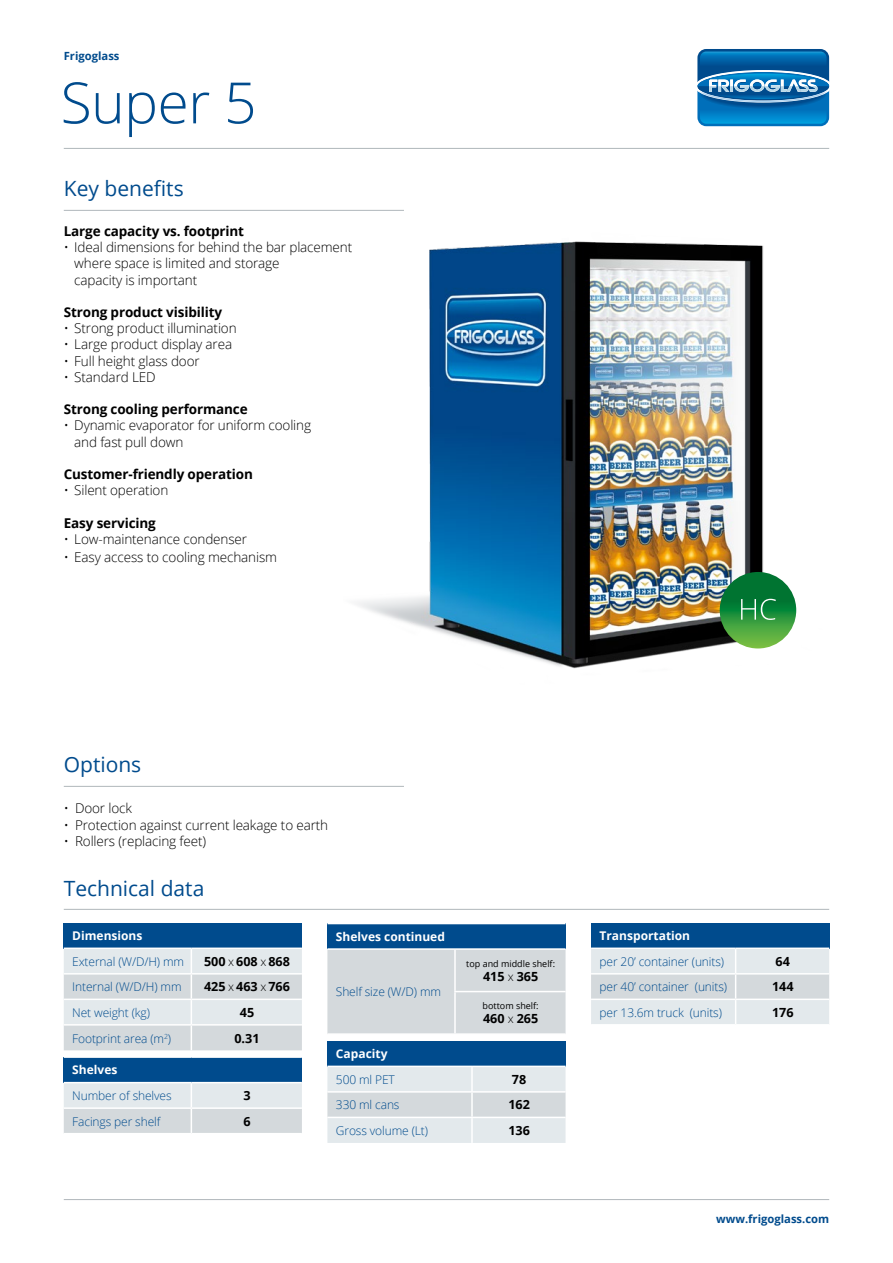
<style>
.page{position:relative;width:893px;height:1263px;background:#fff}
.page>*{position:absolute;margin:0;border:0;box-sizing:border-box;transform-origin:0 0}
.t1{font:300 57px "Open Sans";letter-spacing:-.01em;color:#004b8d}
.t2{font:21px "Open Sans";color:#004b8d}
.t3{font:300 13.5px/16.2px "Open Sans";letter-spacing:-.01em;color:#000}
.t4{font:700 13.5px "Open Sans";letter-spacing:-.01em;color:#000}
.t5{font:700 12.6px "Open Sans";color:#000}
.t6{font:300 12px "Open Sans";letter-spacing:-.01em;color:#004b8d}
.t7{font:700 12px "Open Sans";color:#fff}
.t8{font:700 11.25px "Open Sans";color:#004b8d}
.t9{font:9px "Open Sans";color:#000}
.s1{font-weight:300;font-size:12px}
</style>
<div class="page">
<hr style="left:64px;top:148px;width:765px;height:1px;background:#b0b7bb">
<hr style="left:64px;top:1199px;width:765px;height:1px;background:#b0b7bb">
<svg style="left:695px;top:47px;width:136px;height:81px"></svg>
<svg style="left:695px;top:49px;width:136px;height:77px;background:#2780ba"></svg>
<img style="left:343px;top:209px;width:454px;height:460px">
<svg style="left:720px;top:572px;width:76px;height:76px;background:#258e39"></svg>
<svg style="left:741px;top:599px;width:35px;height:21px"></svg>
<hr style="left:64px;top:909px;width:765px;height:1px;background:#b0b7bb">
<hr style="left:64px;top:210px;width:340px;height:1px;background:#b0b7bb">
<hr style="left:64px;top:786px;width:340px;height:1px;background:#b0b7bb">
<div style="left:64px;top:923px;width:238px;height:25px;background:#004b8d"></div>
<hr style="left:64px;top:947px;width:127px;height:2px;background:#fff">
<hr style="left:191px;top:947px;width:111px;height:2px;background:#fff">
<svg style="left:64px;top:948px;width:238px;height:102px;background:#dde2e5"></svg>
<div style="left:64px;top:1057px;width:238px;height:25px;background:#004b8d"></div>
<hr style="left:64px;top:1056px;width:127px;height:2px;background:#fff">
<hr style="left:191px;top:1056px;width:111px;height:2px;background:#fff">
<svg style="left:64px;top:1082px;width:238px;height:51px;background:#dde2e5"></svg>
<div style="left:327px;top:923px;width:239px;height:26px;background:#004b8d"></div>
<div style="left:327px;top:950px;width:239px;height:83px;background:#d4d9dc"></div>
<hr style="left:327px;top:923px;width:128px;height:1px;background:#fff">
<hr style="left:455px;top:923px;width:111px;height:1px;background:#fff">
<hr style="left:327px;top:948px;width:128px;height:2px;background:#fff">
<hr style="left:455px;top:948px;width:111px;height:2px;background:#fff">
<hr style="left:454px;top:950px;width:2px;height:41px;background:#fff">
<hr style="left:454px;top:991px;width:112px;height:1px;background:#fff">
<hr style="left:454px;top:992px;width:2px;height:41px;background:#fff">
<div style="left:327px;top:1041px;width:239px;height:25px;background:#004b8d"></div>
<svg style="left:327px;top:1067px;width:239px;height:76px;background:#dee4e7"></svg>
<hr style="left:327px;top:1065px;width:145px;height:2px;background:#fff">
<hr style="left:472px;top:1065px;width:94px;height:2px;background:#fff">
<hr style="left:471px;top:1067px;width:2px;height:24px;background:#fff">
<hr style="left:327px;top:1091px;width:145px;height:2px;background:#fff">
<hr style="left:472px;top:1091px;width:94px;height:2px;background:#fff">
<hr style="left:471px;top:1093px;width:2px;height:24px;background:#fff">
<hr style="left:327px;top:1117px;width:145px;height:1px;background:#fff">
<hr style="left:472px;top:1117px;width:94px;height:1px;background:#fff">
<hr style="left:471px;top:1118px;width:2px;height:25px;background:#fff">
<div style="left:591px;top:923px;width:238px;height:25px;background:#004b8d"></div>
<hr style="left:591px;top:947px;width:145px;height:2px;background:#fff">
<hr style="left:736px;top:947px;width:93px;height:2px;background:#fff">
<svg style="left:591px;top:948px;width:238px;height:76px;background:#dfe5e8"></svg>
<p class="t8" style="left:64px;top:48px;width:57px">Frigoglass</p>
<h1 class="t1" style="left:61px;top:64px;width:198px">Super 5</h1>
<h2 class="t2" style="left:64px;top:174px;width:121px">Key benefits</h2>
<p class="t4" style="left:64px;top:221px;width:182px">Large capacity vs. footprint</p>
<p class="t3" style="left:74px;top:239px;width:279px;text-indent:-11px">• Ideal dimensions for behind the bar placement where space is limited and storage<br>capacity is important</p>
<p class="t4" style="left:64px;top:302px;width:160px">Strong product visibility</p>
<p class="t3" style="left:64px;top:320px;width:174px">• Strong product illumination</p>
<p class="t3" style="left:64px;top:336px;width:170px">• Large product display area</p>
<p class="t3" style="left:64px;top:352px;width:137px">• Full height glass door</p>
<p class="t3" style="left:64px;top:368px;width:93px">• Standard LED</p>
<p class="t4" style="left:64px;top:400px;width:185px">Strong cooling performance</p>
<p class="t3" style="left:74px;top:417px;width:238px;text-indent:-11px">• Dynamic evaporator for uniform cooling and fast pull down</p>
<p class="t4" style="left:64px;top:464px;width:191px">Customer-friendly operation</p>
<p class="t3" style="left:64px;top:482px;width:106px">• Silent operation</p>
<p class="t4" style="left:64px;top:513px;width:94px">Easy servicing</p>
<p class="t3" style="left:64px;top:530px;width:185px">• Low-maintenance condenser</p>
<p class="t3" style="left:64px;top:548px;width:215px">• Easy access to cooling mechanism</p>
<h2 class="t2" style="left:64px;top:750px;width:79px">Options</h2>
<p class="t3" style="left:64px;top:800px;width:70px">• Door lock</p>
<p class="t3" style="left:64px;top:816px;width:266px">• Protection against current leakage to earth</p>
<p class="t3" style="left:64px;top:832px;width:144px">• Rollers (replacing feet)</p>
<h2 class="t2" style="left:64px;top:874px;width:142px">Technical data</h2>
<p class="t7" style="left:72px;top:927px;width:72px">Dimensions</p>
<p class="t6" style="left:72px;top:953px;width:113px">External (W/D/H) mm</p>
<p class="t5" style="left:204px;top:952px;width:87px">500 <span class="s1">x</span> 608 <span class="s1">x</span> 868</p>
<p class="t6" style="left:72px;top:978px;width:111px">Internal (W/D/H) mm</p>
<p class="t5" style="left:204px;top:978px;width:87px">425 <span class="s1">x</span> 463 <span class="s1">x</span> 766</p>
<p class="t6" style="left:72px;top:1004px;width:79px">Net weight (kg)</p>
<p class="t5" style="left:240px;top:1003px;width:16px">45</p>
<p class="t6" style="left:72px;top:1030px;width:100px">Footprint area (m<sup>2</sup>)</p>
<p class="t5" style="left:234px;top:1029px;width:27px">0.31</p>
<p class="t7" style="left:72px;top:1062px;width:47px">Shelves</p>
<p class="t6" style="left:72px;top:1087px;width:101px">Number of shelves</p>
<p class="t5" style="left:243px;top:1087px;width:9px">3</p>
<p class="t6" style="left:72px;top:1113px;width:90px">Facings per shelf</p>
<p class="t5" style="left:243px;top:1112px;width:9px">6</p>
<p class="t7" style="left:336px;top:928px;width:111px">Shelves continued</p>
<p class="t6" style="left:336px;top:983px;width:107px">Shelf size (W/D) mm</p>
<p class="t9" style="left:466px;top:957px;width:90px">top and middle shelf:</p>
<p class="t5" style="left:483px;top:967px;width:57px">415 <span class="s1">x</span> 365</p>
<p class="t9" style="left:483px;top:1000px;width:58px">bottom shelf:</p>
<p class="t5" style="left:483px;top:1010px;width:57px">460 <span class="s1">x</span> 265</p>
<p class="t7" style="left:336px;top:1045px;width:53px">Capacity</p>
<p class="t6" style="left:336px;top:1071px;width:60px">500 ml PET</p>
<p class="t5" style="left:512px;top:1070px;width:16px">78</p>
<p class="t6" style="left:336px;top:1097px;width:65px">330 ml cans</p>
<p class="t5" style="left:508px;top:1096px;width:23px">162</p>
<p class="t6" style="left:336px;top:1122px;width:94px">Gross volume (Lt)</p>
<p class="t5" style="left:508px;top:1122px;width:23px">136</p>
<p class="t7" style="left:600px;top:927px;width:92px">Transportation</p>
<p class="t6" style="left:600px;top:953px;width:126px">per 20’ container (units)</p>
<p class="t5" style="left:776px;top:952px;width:16px">64</p>
<p class="t6" style="left:600px;top:978px;width:129px">per 40’ container (units)</p>
<p class="t5" style="left:772px;top:978px;width:23px">144</p>
<p class="t6" style="left:600px;top:1004px;width:124px">per 13.6m truck (units)</p>
<p class="t5" style="left:772px;top:1003px;width:23px">176</p>
<p class="t8" style="left:716px;top:1211px;width:115px">www.frigoglass.com</p>
</div>
